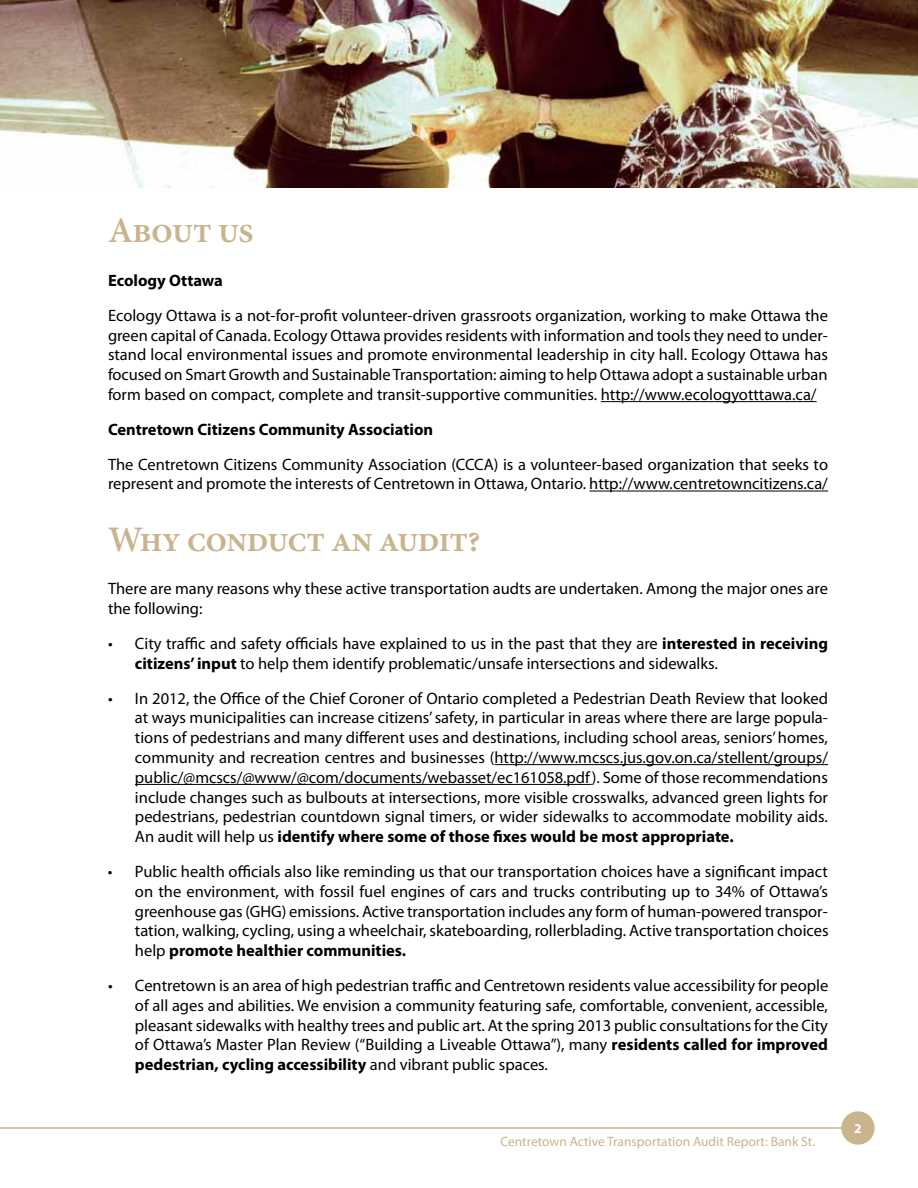
<style>
.page{position:relative;width:918px;height:1188px;background:#fff}
.page>*{position:absolute;margin:0;border:0;box-sizing:border-box;transform-origin:0 0}
.t1{font:600 36px "Minion Pro";letter-spacing:-.03em;color:#c9b48e}
.t2{font:16.5px/19.8px "Myriad Pro";color:#000;text-align:justify}
.t3{font:700 16.5px "Myriad Pro";color:#000}
.t4{font:13.5px "Myriad Pro";color:#c9b48e}
.t5{font:700 13.5px "Myriad Pro";color:#fff}
.s1{font-weight:700}
</style>
<div class="page">
<div style="left:841px;top:1111px;width:34px;height:34px;background:#c9b48e;border-radius:50%"></div>
<hr style="left:0;top:1127px;width:845px;height:2px;background:#c9b48e">
<hr style="left:601px;top:401px;width:216px;height:1px;background:#000">
<hr style="left:589px;top:491px;width:239px;height:1px;background:#000">
<hr style="left:495px;top:764px;width:333px;height:1px;background:#000">
<hr style="left:135px;top:784px;width:457px;height:1px;background:#000">
<img style="left:0;top:0;width:918px;height:187px">
<h1 class="t1" style="left:108px;top:206px;width:147px">About us</h1>
<p class="t3" style="left:108px;top:270px;width:117px">Ecology Ottawa</p>
<p class="t2" style="left:108px;top:305px;width:722px">Ecology Ottawa is a not-for-profit volunteer-driven grassroots organization, working to make Ottawa the green capital of Canada. Ecology Ottawa provides residents with information and tools they need to under&shy;stand local environmental issues and promote environmental leadership in city hall. Ecology Ottawa has focused on Smart Growth and Sustainable Transportation: aiming to help Ottawa adopt a sustainable urban form based on compact, complete and transit-supportive communities. http://www.ecologyotttawa.ca/</p>
<p class="t3" style="left:108px;top:418px;width:327px">Centretown Citizens Community Association</p>
<p class="t2" style="left:108px;top:454px;width:722px">The Centretown Citizens Community Association (CCCA) is a volunteer-based organization that seeks to represent and promote the interests of Centretown in Ottawa, Ontario. http://www.centretowncitizens.ca/</p>
<h1 class="t1" style="left:108px;top:514px;width:374px">Why conduct an audit?</h1>
<p class="t2" style="left:108px;top:579px;width:722px">There are many reasons why these active transportation audts are undertaken. Among the major ones are the following:</p>
<p class="t2" style="left:135px;top:633px;width:695px;text-indent:-27px">• City traffic and safety officials have explained to us in the past that they are <span class="s1">interested in receiving citizens’ input</span> to help them identify problematic/unsafe intersections and sidewalks.</p>
<p class="t2" style="left:135px;top:688px;width:695px;text-indent:-27px">• In 2012, the Office of the Chief Coroner of Ontario completed a Pedestrian Death Review that looked at ways municipalities can increase citizens’ safety, in particular in areas where there are large popula&shy;tions of pedestrians and many different uses and destinations, including school areas, seniors’ homes, community and recreation centres and businesses (http://www.mcscs.jus.gov.on.ca/stellent/groups/ public/@mcscs/@www/@com/documents/webasset/ec161058.pdf). Some of those recommendations include changes such as bulbouts at intersections, more visible crosswalks, advanced green lights for pedestrians, pedestrian countdown signal timers, or wider sidewalks to accommodate mobility aids.<br>An audit will help us <span class="s1">identify where some of those fixes would be most appropriate.</span></p>
<p class="t2" style="left:135px;top:861px;width:695px;text-indent:-27px">• Public health officials also like reminding us that our transportation choices have a significant impact on the environment, with fossil fuel engines of cars and trucks contributing up to 34% of Ottawa’s greenhouse gas (GHG) emissions. Active transportation includes any form of human-powered transpor&shy;tation, walking, cycling, using a wheelchair, skateboarding, rollerblading. Active transportation choices help <span class="s1">promote healthier communities.</span></p>
<p class="t2" style="left:135px;top:975px;width:695px;text-indent:-27px">• Centretown is an area of high pedestrian traffic and Centretown residents value accessibility for people of all ages and abilities. We envision a community featuring safe, comfortable, convenient, accessible, pleasant sidewalks with healthy trees and public art. At the spring 2013 public consultations for the City of Ottawa’s Master Plan Review (“Building a Liveable Ottawa”), many <span class="s1">residents called for improved pedestrian, cycling accessibility</span> and vibrant public spaces.</p>
<p class="t4" style="left:500px;top:1133px;width:316px">Centretown Active Transportation Audit Report: Bank St.</p>
<p class="t5" style="left:854px;top:1119px;width:9px">2</p>
</div>
